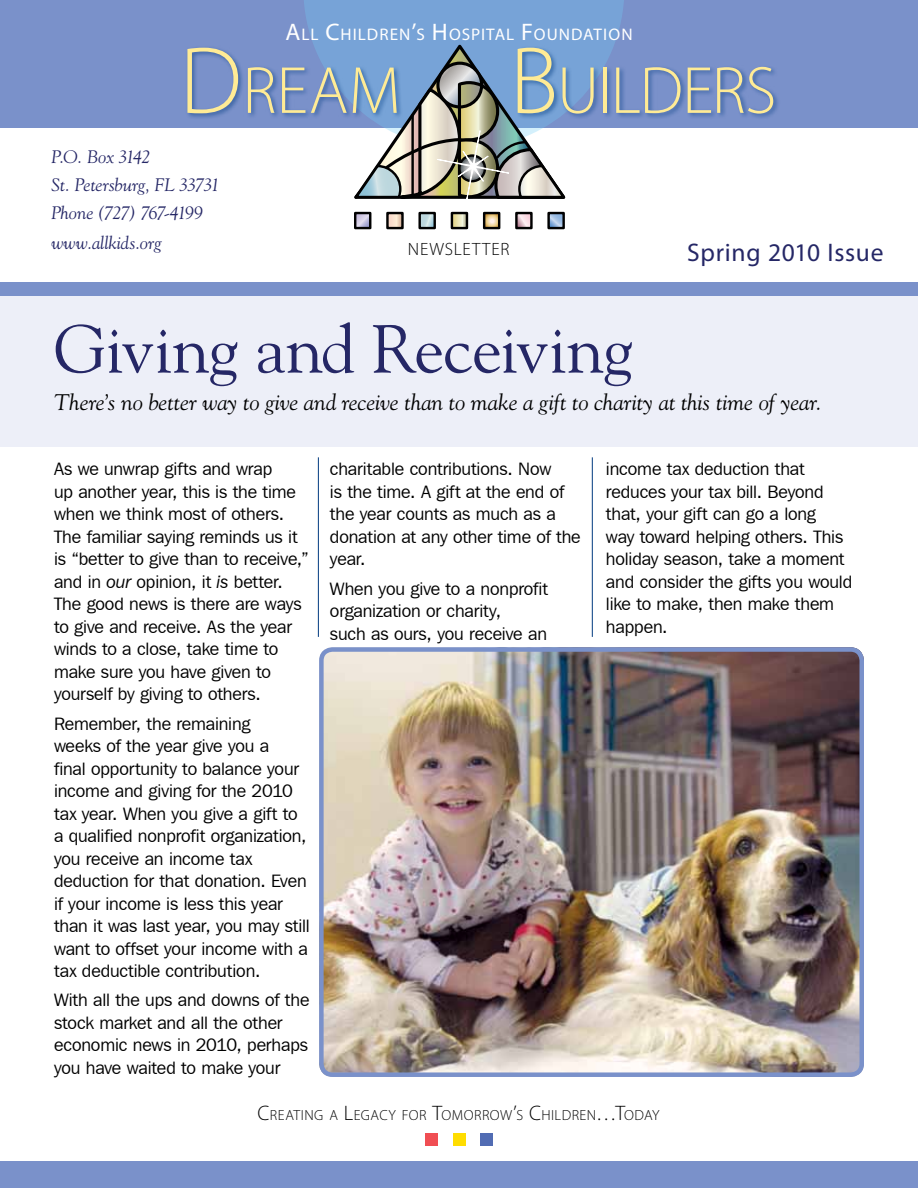
<style>
.page{position:relative;width:918px;height:1188px;background:#fff}
.page>*{position:absolute;margin:0;border:0;box-sizing:border-box;transform-origin:0 0}
.t1{font:67.5px "Goudy";letter-spacing:-.015em;color:#252766}
.t2{font:300 67.2px "Myriad Pro";letter-spacing:-.01em;color:#ffeb95}
.t3{font:25.5px "Myriad Pro";letter-spacing:.025em;color:#252766}
.t4{font:italic 22.5px "Goudy";letter-spacing:-.005em;color:#000}
.t5{font:18px/22.5px "Franklin Gothic IT Cby BT";letter-spacing:-.005em;color:#000}
.t6{font:italic 18px/28px "Goudy";letter-spacing:-.02em;color:#252766}
.t7{font:italic 18px "Goudy";color:#252766}
.t8{font:300 17.85px "Myriad Pro";letter-spacing:.045em;color:#000}
.t9{font:16.8px "Myriad Pro";letter-spacing:.06em;color:#fff}
.t10{font:300 14.7px "Myriad Pro";letter-spacing:.03em;color:#000}
.s1{font-size:24px}
.s2{font-size:96px}
.s3{font-style:italic}
.s4{font-size:21px}
</style>
<div class="page">
<div style="left:0;top:0;width:918px;height:127px;background:#7a91ca"></div>
<svg style="left:303px;top:0;width:321px;height:128px;background:#77a1d5"></svg>
<svg style="left:354px;top:44px;width:212px;height:155px"></svg>
<svg style="left:421px;top:215px;width:12px;height:11px"></svg>
<div style="left:418px;top:212px;width:18px;height:17px;border:2px solid #010101"></div>
<svg style="left:454px;top:215px;width:11px;height:11px"></svg>
<div style="left:451px;top:212px;width:17px;height:17px;border:2px solid #010101"></div>
<svg style="left:486px;top:215px;width:11px;height:11px"></svg>
<div style="left:483px;top:212px;width:17px;height:17px;border:2px solid #010101"></div>
<svg style="left:357px;top:215px;width:11px;height:11px"></svg>
<div style="left:354px;top:212px;width:17px;height:17px;border:2px solid #010101"></div>
<svg style="left:389px;top:215px;width:12px;height:11px"></svg>
<div style="left:386px;top:212px;width:18px;height:17px;border:2px solid #010101"></div>
<svg style="left:518px;top:215px;width:12px;height:11px"></svg>
<div style="left:515px;top:212px;width:18px;height:17px;border:2px solid #010101"></div>
<svg style="left:550px;top:215px;width:12px;height:11px"></svg>
<div style="left:547px;top:212px;width:18px;height:17px;border:2px solid #010101"></div>
<div style="left:185px;top:45px;width:595px;height:75px;background:#003a7f;opacity:.55"></div>
<div style="left:480px;top:1133px;width:13px;height:13px;background:#516cb3"></div>
<div style="left:453px;top:1133px;width:13px;height:13px;background:#fd0"></div>
<div style="left:425px;top:1133px;width:13px;height:13px;background:#f04e53"></div>
<div style="left:0;top:284px;width:918px;height:163px;background:#edeff8"></div>
<hr style="left:318px;top:457px;width:1px;height:180px;background:#003a7f">
<hr style="left:592px;top:457px;width:1px;height:180px;background:#003a7f">
<div style="left:0;top:282px;width:918px;height:14px;background:#7a91ca"></div>
<img style="left:324px;top:652px;width:535px;height:420px">
<div style="left:319px;top:647px;width:545px;height:430px;border:4px solid #7a91ca;border-radius:11px"></div>
<div style="left:0;top:1161px;width:918px;height:27px;background:#7a91ca"></div>
<p class="t9" style="left:285px;top:24px;width:349px"><span class="s1">A</span>LL <span class="s1">C</span>HILDREN<span class="s1">’</span>S <span class="s1">H</span> OSPITAL <span class="s1">F</span>OUNDATION</p>
<h2 class="t2" style="left:180px;top:50px;width:598px"><span class="s2">D</span>REAM <span class="s2">B</span>UILDERS</h2>
<p class="t6" style="left:51px;top:142px;width:171px">P.O. Box 3142<br>St. Petersburg, FL 33731<br>Phone (727) 767-4199</p>
<p class="t7" style="left:51px;top:232px;width:112px">www.allkids.org</p>
<h3 class="t3" style="left:687px;top:236px;width:198px">Spring 2010 Issue</h3>
<p class="t8" style="left:408px;top:239px;width:103px">NEWSLETTER</p>
<h1 class="t1" style="left:54px;top:307px;width:581px">Giving and Receiving</h1>
<p class="t4" style="left:54px;top:388px;width:770px">There’s no better way to give and receive than to make a gift to charity at this time of year.</p>
<p class="t5" style="left:54px;top:457px;width:256px">As we unwrap gifts and wrap<br>up another year, this is the time when we think most of others.<br>The familiar saying reminds us it is “better to give than to receive,” and in <span class="s3">our</span> opinion, it <span class="s3">is</span> better.<br>The good news is there are ways to give and receive. As the year winds to a close, take time to make sure you have given to yourself by giving to others.</p>
<p class="t5" style="left:54px;top:712px;width:257px">Remember, the remaining<br>weeks of the year give you a<br>final opportunity to balance your income and giving for the 2010 tax year. When you give a gift to a qualified nonprofit organization, you receive an income tax deduction for that donation. Even if your income is less this year than it was last year, you may still want to offset your income with a tax deductible contribution.</p>
<p class="t5" style="left:54px;top:988px;width:257px">With all the ups and downs of the stock market and all the other economic news in 2010, perhaps you have waited to make your</p>
<p class="t5" style="left:330px;top:457px;width:252px">charitable contributions. Now<br>is the time. A gift at the end of the year counts as much as a donation at any other time of the year.</p>
<p class="t5" style="left:330px;top:577px;width:220px">When you give to a nonprofit organization or charity,<br>such as ours, you receive an</p>
<p class="t5" style="left:606px;top:457px;width:248px">income tax deduction that reduces your tax bill. Beyond that, your gift can go a long<br>way toward helping others. This holiday season, take a moment and consider the gifts you would like to make, then make them happen.</p>
<p class="t10" style="left:258px;top:1107px;width:403px"><span class="s4">C</span>REATING A <span class="s4">L</span>EGACY FOR <span class="s4">T</span>OMORROW<span class="s4">’</span>S <span class="s4">C</span>HILDREN<span class="s4">…T</span>ODAY</p>
</div>
